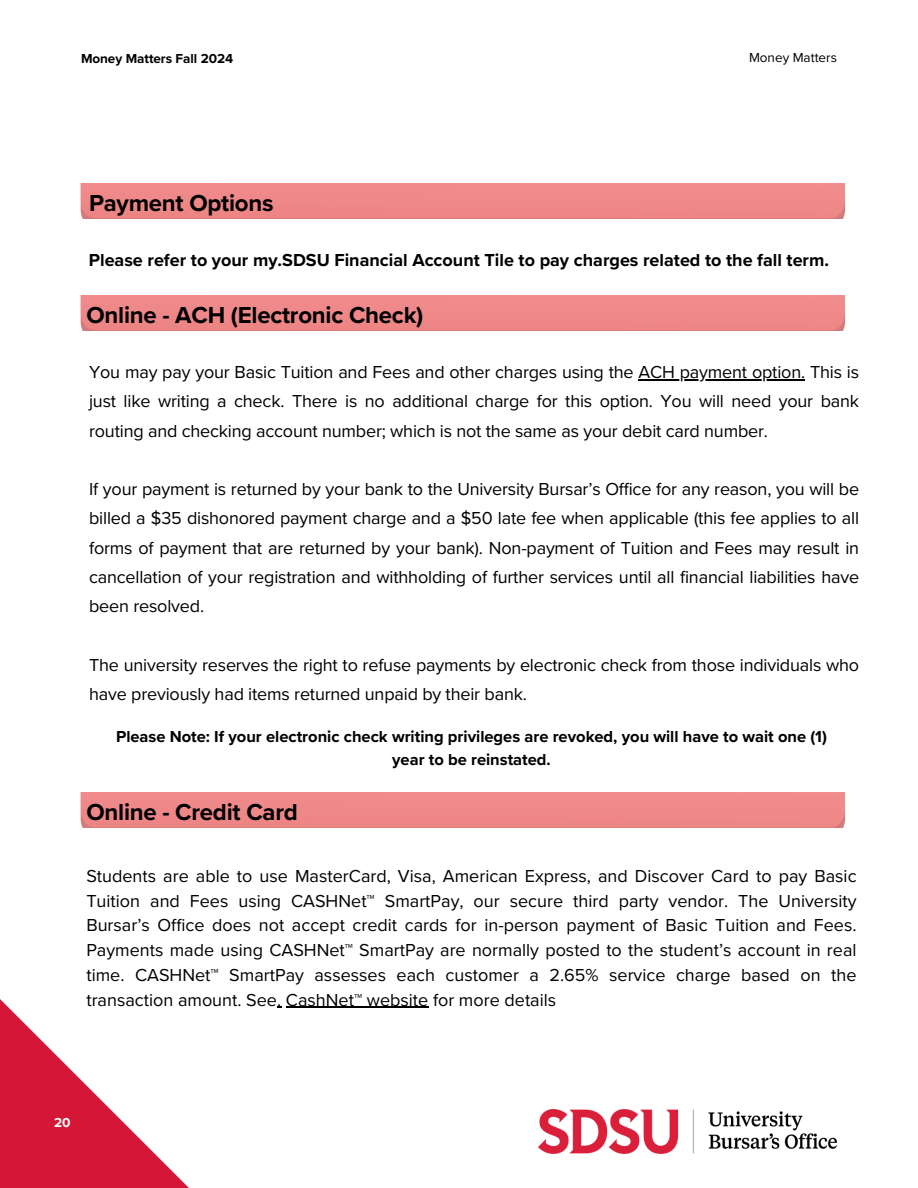
<style>
.page{position:relative;width:918px;height:1188px;background:#fff}
.page>*{position:absolute;margin:0;border:0;box-sizing:border-box;transform-origin:0 0}
.t1{font:700 24px "Proxima Nova";letter-spacing:-.01em;color:#000}
.t2{font:18px/24.8px "Proxima Nova";letter-spacing:-.01em;color:#000;text-align:justify}
.t3{font:700 18px "Proxima Nova";color:#000}
.t4{font:700 16.5px/22.5px "Proxima Nova";color:#000;text-align:center}
.t5{font:700 13.5px "Proxima Nova";letter-spacing:-.005em;color:#000}
.t6{font:13.5px "Proxima Nova";color:#000}
.t7{font:700 13.5px "Proxima Nova";color:#fff}
</style>
<div class="page">
<svg style="left:0;top:999px;width:189px;height:189px"></svg>
<img style="left:539px;top:1110px;width:298px;height:44px">
<hr style="left:639px;top:379px;width:166px;height:1px;background:#000">
<div style="left:81px;top:183px;width:764px;height:35px;background:#ef8989"></div>
<div style="left:81px;top:296px;width:764px;height:34px;background:#ef8888"></div>
<div style="left:81px;top:793px;width:764px;height:35px;background:#ef8888"></div>
<hr style="left:286px;top:1007px;width:142px;height:1px;background:#000">
<p class="t5" style="left:81px;top:51px;width:154px">Money Matters Fall 2024</p>
<h3 class="t6" style="left:749px;top:50px;width:89px">Money Matters</h3>
<h3 class="t1" style="left:89px;top:189px;width:186px">Payment Options</h3>
<h2 class="t3" style="left:89px;top:250px;width:742px">Please refer to your my.SDSU Financial Account Tile to pay charges related to the fall term.</h2>
<h3 class="t1" style="left:86px;top:301px;width:339px">Online - ACH (Electronic Check)</h3>
<h1 class="t2" style="left:89px;top:360px;width:772px">You may pay your Basic Tuition and Fees and other charges using the ACH payment option. This is</h1>
<h2 class="t2" style="left:89px;top:387px;width:772px;line-height:29.2px">just like writing a check. There is no additional charge for this option. You will need your bank routing and checking account number; which is not the same as your debit card number.</h2>
<h2 class="t2" style="left:89px;top:477px;width:772px">If your payment is returned by your bank to the University Bursar’s Office for any reason, you will be</h2>
<p class="t2" style="left:89px;top:504px;width:772px;line-height:29.2px">billed a $35 dishonored payment charge and a $50 late fee when applicable (this fee applies to all forms of payment that are returned by your bank). Non-payment of Tuition and Fees may result in cancellation of your registration and withholding of further services until all financial liabilities have been resolved.</p>
<p class="t2" style="left:89px;top:653px;width:772px">The university reserves the right to refuse payments by electronic check from those individuals who</p>
<h1 class="t2" style="left:89px;top:682px;width:439px">have previously had items returned unpaid by their bank.</h1>
<p class="t4" style="left:116px;top:726px;width:712px">Please Note: If your electronic check writing privileges are revoked, you will have to wait one (1) year to be reinstated.</p>
<h1 class="t1" style="left:86px;top:798px;width:213px">Online - Credit Card</h1>
<h3 class="t2" style="left:86px;top:864px;width:772px">Students are able to use MasterCard, Visa, American Express, and Discover Card to pay Basic Tuition and Fees using CASHNet™ SmartPay, our secure third party vendor. The University Bursar’s Office does not accept credit cards for in-person payment of Basic Tuition and Fees.<br>Payments made using CASHNet™ SmartPay are normally posted to the student’s account in real time. CASHNet™ SmartPay assesses each customer a 2.65% service charge based on the transaction amount. See. CashNet™ website for more details</h3>
<p class="t7" style="left:54px;top:1115px;width:18px">20</p>
</div>
